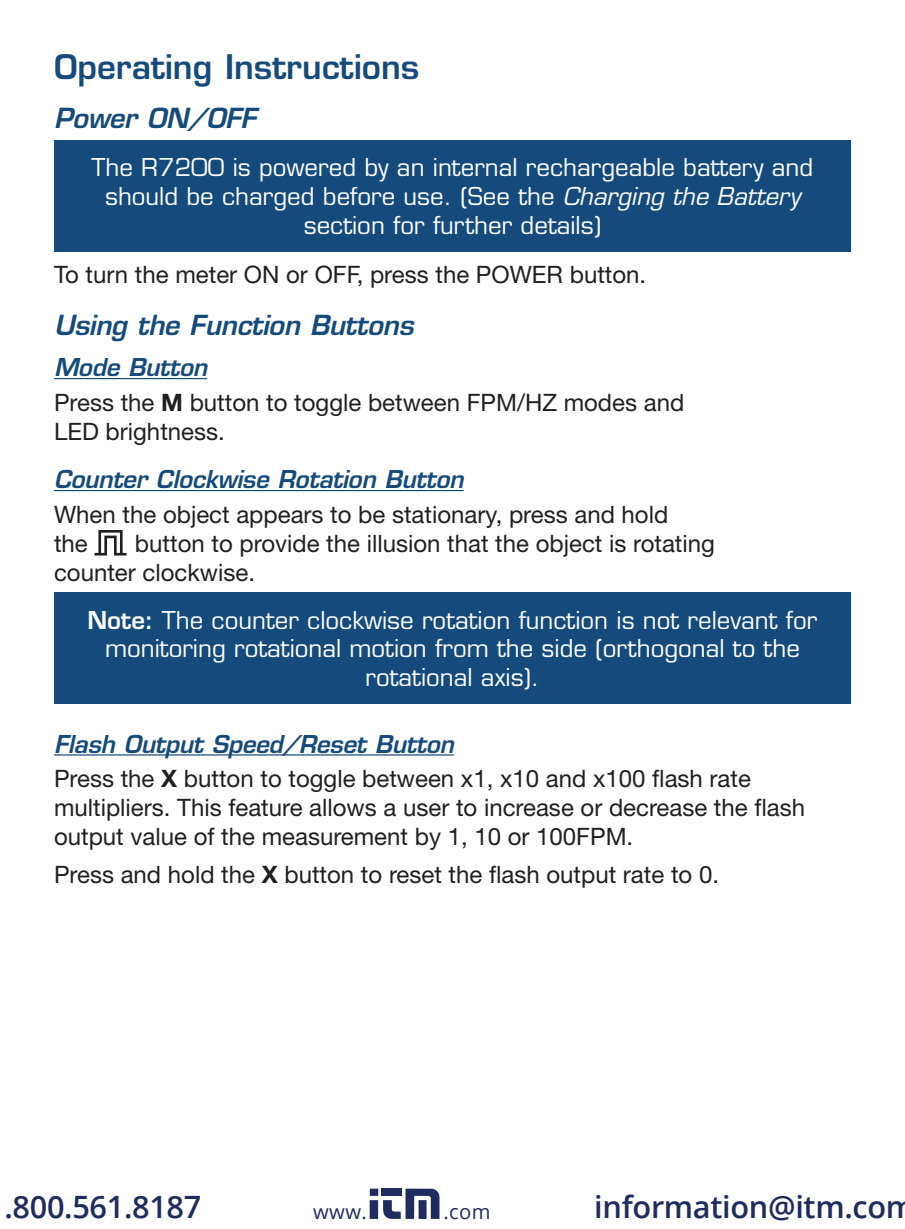
<style>
.page{position:relative;width:905px;height:1229px;background:#fff}
.page>*{position:absolute;margin:0;border:0;box-sizing:border-box;transform-origin:0 0}
.t1{font:600 33px "Eurostile LT Std";color:#144a7c}
.t2{font:600 30.6px "Open Sans";letter-spacing:-.01em;color:#1e2c5f}
.t3{font:italic 600 27px "Eurostile LT Std";letter-spacing:-.01em;color:#144a7c}
.t4{font:24px/28.8px "Helvetica Neue LT Std";color:#231f20}
.t5{font:24px/28.8px "Eurostile LT Std";color:#fff;text-align:center}
.t6{font:italic 600 24px "Eurostile LT Std";letter-spacing:-.01em;color:#144a7c}
.t7{font:20.1px "Open Sans";letter-spacing:.02em;color:#1e2c5f}
.s1{font-style:italic}
.s2{font-weight:700}
.s3{font-weight:600}
</style>
<div class="page">
<hr style="left:54px;top:378px;width:153px;height:1px;background:#144a7c">
<hr style="left:54px;top:490px;width:409px;height:1px;background:#144a7c">
<hr style="left:54px;top:754px;width:400px;height:1px;background:#144a7c">
<div style="left:54px;top:140px;width:796px;height:112px;background:#144a7c"></div>
<svg style="left:94px;top:530px;width:32px;height:25px"></svg>
<div style="left:54px;top:592px;width:796px;height:112px;background:#144a7c"></div>
<div style="left:370px;top:1188px;width:8px;height:7px;background:#1e2c5f"></div>
<div style="left:369px;top:1200px;width:9px;height:18px;background:#1e2c5f"></div>
<svg style="left:382px;top:1188px;width:57px;height:30px"></svg>
<h1 class="t1" style="left:54px;top:46px;width:366px">Operating Instructions</h1>
<p class="t3" style="left:54px;top:101px;width:204px">Power ON/OFF</p>
<p class="t5" style="left:92px;top:153px;width:723px">The R7200 is powered by an internal rechargeable battery and should be charged before use. (See the <span class="s1">Charging the Battery </span>section for further details)</p>
<p class="t4" style="left:54px;top:260px;width:593px">To turn the meter ON or OFF, press the POWER button.</p>
<p class="t3" style="left:54px;top:308px;width:361px">Using the Function Buttons</p>
<p class="t6" style="left:54px;top:352px;width:155px">Mode Button</p>
<p class="t4" style="left:54px;top:388px;width:631px">Press the <span class="s2">M</span> button to toggle between FPM/HZ modes and<br>LED brightness.</p>
<p class="t6" style="left:54px;top:464px;width:411px">Counter Clockwise Rotation Button</p>
<p class="t4" style="left:54px;top:500px;width:615px">When the object appears to be stationary, press and hold the</p>
<p class="t4" style="left:54px;top:528px;width:662px;text-indent:81px">button to provide the illusion that the object is rotating counter clockwise.</p>
<p class="t5" style="left:87px;top:605px;width:731px"><span class="s3">Note:</span> The counter clockwise rotation function is not relevant for monitoring rotational motion from the side (orthogonal to the rotational axis).</p>
<p class="t6" style="left:54px;top:728px;width:401px">Flash Output Speed/Reset Button</p>
<p class="t4" style="left:54px;top:764px;width:752px">Press the <span class="s2">X</span> button to toggle between x1, x10 and x100 flash rate multipliers. This feature allows a user to increase or decrease the flash output value of the measurement by 1, 10 or 100FPM.</p>
<p class="t4" style="left:54px;top:859px;width:666px">Press and hold the <span class="s2">X</span> button to reset the flash output rate to 0.</p>
<p class="t2" style="left:4px;top:1186px;width:198px">.800.561.8187</p>
<p class="t7" style="left:313px;top:1198px;width:55px">www.</p>
<p class="t7" style="left:443px;top:1198px;width:49px">.com</p>
<p class="t2" style="left:594px;top:1186px;width:322px">information@itm.com</p>
</div>
